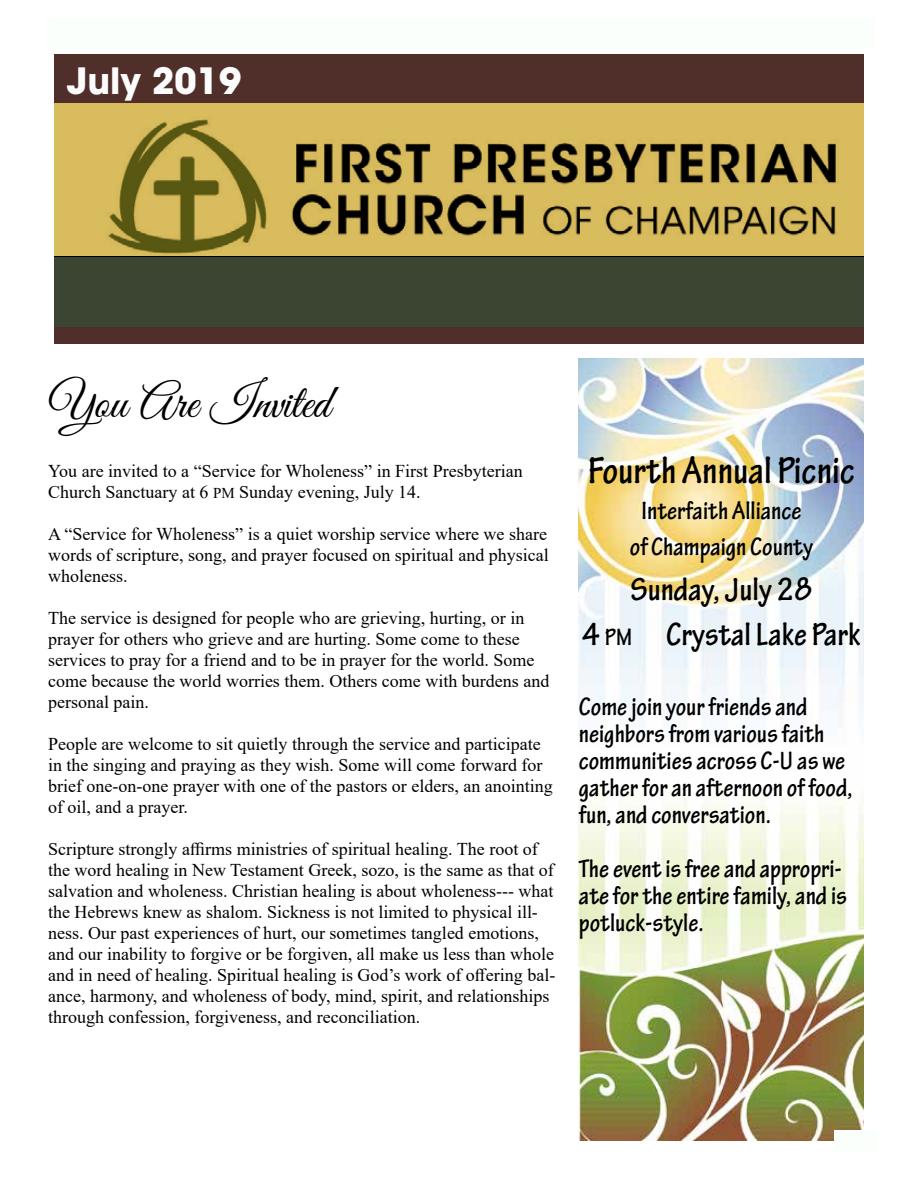
<style>
.page{position:relative;width:918px;height:1188px;background:#fff}
.page>*{position:absolute;margin:0;border:0;box-sizing:border-box;transform-origin:0 0}
.t1{font:48px "Great Vibes";color:#000}
.t2{font:700 condensed 40.5px "Tekton Pro";color:#000}
.t3{font:700 36px "ITC Avant Garde Std";color:#fcfcfc}
.t4{font:700 condensed 34.5px/45px "Tekton Pro";color:#000;text-align:center}
.t5{font:700 condensed 27px/27px "Tekton Pro";color:#000}
.t6{font:18px/21px "Times New Roman";color:#000}
.s1{font-size:15px}
.s2{font-size:25.5px}
</style>
<div class="page">
<img style="left:579px;top:358px;width:285px;height:782px">
<div style="left:834px;top:1130px;width:43px;height:22px;background:#fafffb"></div>
<img style="left:54px;top:55px;width:810px;height:288px">
<img style="left:105px;top:116px;width:734px;height:140px">
<div style="left:54px;top:256px;width:810px;height:71px;background:#3c4532"></div>
<div style="left:46px;top:18px;width:828px;height:31px;background:#fafffb"></div>
<h3 class="t3" style="left:67px;top:58px;width:176px">July 2019</h3>
<h1 class="t1" style="left:48px;top:376px;width:284px">You Are Invited</h1>
<p class="t6" style="left:48px;top:460px;width:476px">You are invited to a “Service for Wholeness” in First Presbyterian<br>Church Sanctuary at 6 <span class="s1">PM</span> Sunday evening, July 14.</p>
<p class="t6" style="left:48px;top:523px;width:502px;text-align:justify">A “Service for Wholeness” is a quiet worship service where we share words of scripture, song, and prayer focused on spiritual and physical wholeness.</p>
<p class="t6" style="left:48px;top:607px;width:503px">The service is designed for people who are grieving, hurting, or in prayer for others who grieve and are hurting. Some come to these services to pray for a friend and to be in prayer for the world. Some come because the world worries them. Others come with burdens and personal pain.</p>
<p class="t6" style="left:48px;top:733px;width:506px">People are welcome to sit quietly through the service and participate in the singing and praying as they wish. Some will come forward for brief one-on-one prayer with one of the pastors or elders, an anointing of oil, and a prayer.</p>
<p class="t6" style="left:48px;top:838px;width:509px">Scripture strongly affirms ministries of spiritual healing. The root of the word healing in New Testament Greek, sozo, is the same as that of salvation and wholeness. Christian healing is about wholeness--- what the Hebrews knew as shalom. Sickness is not limited to physical ill&shy;ness. Our past experiences of hurt, our sometimes tangled emotions, and our inability to forgive or be forgiven, all make us less than whole and in need of healing. Spiritual healing is God’s work of offering bal&shy;ance, harmony, and wholeness of body, mind, spirit, and relationships through confession, forgiveness, and reconciliation.</p>
<h2 class="t2" style="left:588px;top:447px;width:268px">Fourth Annual Picnic</h2>
<h3 class="t5" style="left:630px;top:493px;width:185px;line-height:36px;text-align:center">Interfaith Alliance of Champaign County</h3>
<h3 class="t4" style="left:582px;top:568px;width:280px">Sunday, July 28<br>4 <span class="s2">PM</span> Crystal Lake Park</h3>
<h3 class="t5" style="left:579px;top:694px;width:275px">Come join your friends and neighbors from various faith communities across C-U as we gather for an afternoon of food, fun, and conversation.</h3>
<h3 class="t5" style="left:579px;top:856px;width:269px">The event is free and appropri&shy;ate for the entire family, and is potluck-style.</h3>
</div>
